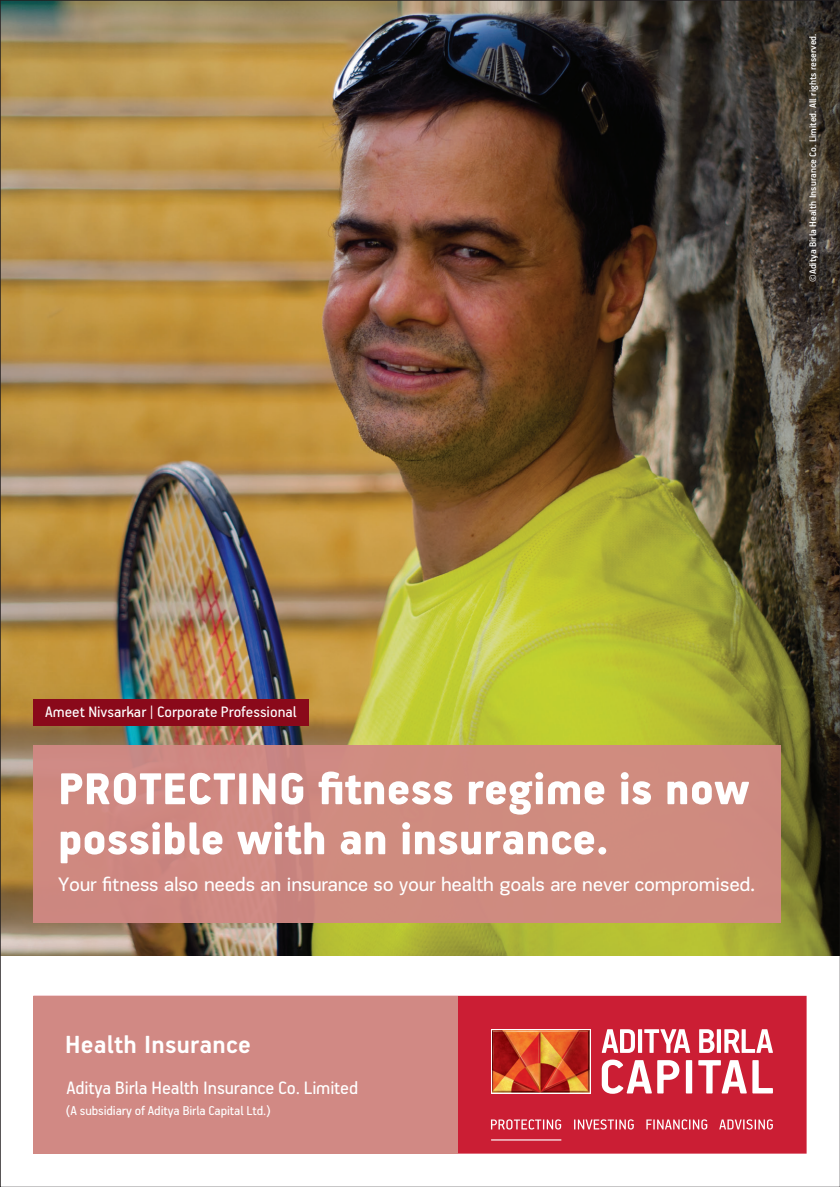
<style>
.page{position:relative;width:840px;height:1187px;background:#fff}
.page>*{position:absolute;margin:0;border:0;box-sizing:border-box;transform-origin:0 0}
.t1{font:900 50px/50px "PF Handbook Pro";color:#fff}
.t2{font:700 27.8px "PF Handbook Pro";letter-spacing:.01em;color:#fff}
.t3{font:20.2px "PF Handbook Pro";letter-spacing:-.005em;color:#fff}
.t4{font:20px "PF Encore Sans Pro";letter-spacing:-.015em;color:#fff}
.t5{font:17px "PF Handbook Pro";color:#fff}
.t6{font:14.4px "PF Handbook Pro";letter-spacing:-.005em;color:#fff}
.t7{font:500 10.6px "PF Handbook Pro";color:#fff}
</style>
<div class="page">
<img style="left:2px;top:2px;width:835px;height:953px">
<div style="left:33px;top:996px;width:773px;height:157px;background:#cb1e34"></div>
<svg style="left:491px;top:1119px;width:70px;height:10px"></svg>
<svg style="left:574px;top:1119px;width:59px;height:10px"></svg>
<svg style="left:646px;top:1119px;width:61px;height:10px"></svg>
<svg style="left:719px;top:1119px;width:53px;height:10px"></svg>
<hr style="left:490px;top:1139px;width:71px;height:1px;background:#fff">
<div style="left:490px;top:1029px;width:100px;height:64px;background:#fff"></div>
<img style="left:492px;top:1030px;width:97px;height:62px">
<svg style="left:601px;top:1029px;width:33px;height:24px"></svg>
<svg style="left:637px;top:1029px;width:4px;height:24px"></svg>
<svg style="left:644px;top:1029px;width:45px;height:24px"></svg>
<svg style="left:699px;top:1029px;width:15px;height:24px"></svg>
<svg style="left:716px;top:1029px;width:4px;height:24px"></svg>
<svg style="left:724px;top:1029px;width:48px;height:24px"></svg>
<svg style="left:601px;top:1059px;width:50px;height:35px"></svg>
<svg style="left:657px;top:1060px;width:22px;height:33px"></svg>
<div style="left:685px;top:1060px;width:6px;height:33px;background:#fff"></div>
<svg style="left:698px;top:1060px;width:48px;height:33px"></svg>
<svg style="left:752px;top:1060px;width:20px;height:33px"></svg>
<div style="left:33px;top:996px;width:424px;height:157px;background:#d18984"></div>
<div style="left:33px;top:745px;width:747px;height:177px;background:#d18984"></div>
<div style="left:33px;top:698px;width:275px;height:27px;background:#8a091a"></div>
<p class="t7" style="left:806px;top:282px;width:250px;rotate:-90deg">©Aditya Birla Health Insurance Co. Limited. All rights reserved.</p>
<p class="t5" style="left:45px;top:701px;width:253px">Ameet Nivsarkar | Corporate Professional</p>
<h1 class="t1" style="left:58px;top:763px;width:692px">PROTECTING fitness regime is now possible with an insurance.</h1>
<p class="t4" style="left:58px;top:872px;width:698px">Your fitness also needs an insurance so your health goals are never compromised.</p>
<h2 class="t2" style="left:65px;top:1027px;width:187px">Health Insurance</h2>
<p class="t3" style="left:66px;top:1075px;width:293px">Aditya Birla Health Insurance Co. Limited</p>
<p class="t6" style="left:66px;top:1101px;width:206px">(A subsidiary of Aditya Birla Capital Ltd.)</p>
</div>
